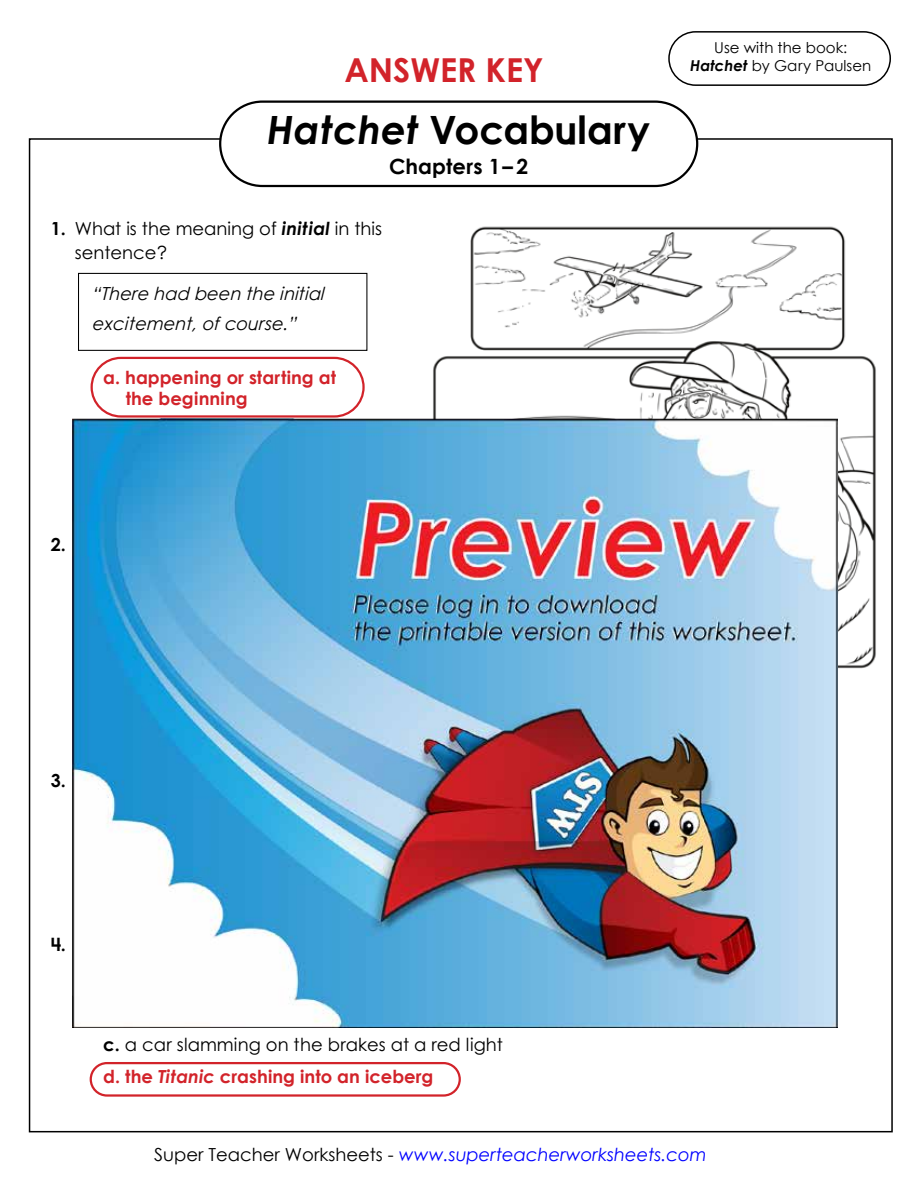
<style>
.page{position:relative;width:918px;height:1188px;background:#fff}
.page>*{position:absolute;margin:0;border:0;box-sizing:border-box;transform-origin:0 0}
.t1{font:700 39px "Century STW4";color:#000}
.t2{font:700 33px "Century Gothic 2";color:#d2232a}
.t3{font:700 21px "Century STW4";color:#000}
.t4{font:18px/24px "Century STW4";color:#000}
.t5{font:italic 18px "Century Gothic 2";color:#00f}
.t6{font:italic 18px/30px "Century STW4";color:#000}
.t7{font:700 18px/21px "Century STW4";color:#d2232a}
.t8{font:15px/18px "Century Gothic 2";color:#000;text-align:center}
.s1{font-style:italic}
.s2{font-weight:700}
.s3{font-weight:700;font-style:italic}
.s4{font-weight:700;color:#d2232a}
.s5{font-weight:700;font-style:italic;color:#d2232a}
.s6{font-style:normal;color:#000}
</style>
<div class="page">
<div style="left:668px;top:31px;width:223px;height:55px;border:2px solid #000;border-radius:27px"></div>
<img style="left:433px;top:226px;width:443px;height:443px">
<div style="left:219px;top:100px;width:479px;height:87px;border:2px solid #000;border-radius:42px"></div>
<div style="left:78px;top:273px;width:289px;height:78px;border:1px solid #000"></div>
<div style="left:91px;top:357px;width:274px;height:61px;border:2px solid #d2232a;border-radius:29px"></div>
<div style="left:90px;top:1062px;width:371px;height:35px;border:2px solid #d2232a;border-radius:16px"></div>
<img style="left:72px;top:418px;width:766px;height:610px">
<h2 class="t2" style="left:344px;top:45px;width:201px">ANSWER KEY</h2>
<h1 class="t1" style="left:267px;top:100px;width:384px"><span class="s1">Hatchet</span> Vocabulary</h1>
<p class="t3" style="left:389px;top:151px;width:141px">Chapters 1– 2</p>
<p class="t4" style="left:75px;top:216px;width:309px;text-indent:-24px"><span class="s2">1.</span> What is the meaning of <span class="s3">initial</span> in this sentence?</p>
<p class="t6" style="left:93px;top:279px;width:236px">“There had been the initial excitement, of course.”</p>
<p class="t7" style="left:126px;top:366px;width:212px;text-indent:-22px">a. happening or starting at the beginning</p>
<p class="t8" style="left:690px;top:39px;width:183px">Use with the book:<br><span class="s3">Hatchet</span> by Gary Paulsen</p>
<p class="t4" style="left:103px;top:1029px;width:401px;line-height:31.8px"><span class="s2">c.</span> a car slamming on the brakes at a red light <span class="s4">d. the</span> <span class="s5">Titanic</span> <span class="s4">crashing into an iceberg</span></p>
<p class="t5" style="left:154px;top:1142px;width:554px"><span class="s6">Super Teacher Worksheets -</span> www.superteacherworksheets.com</p>
</div>
